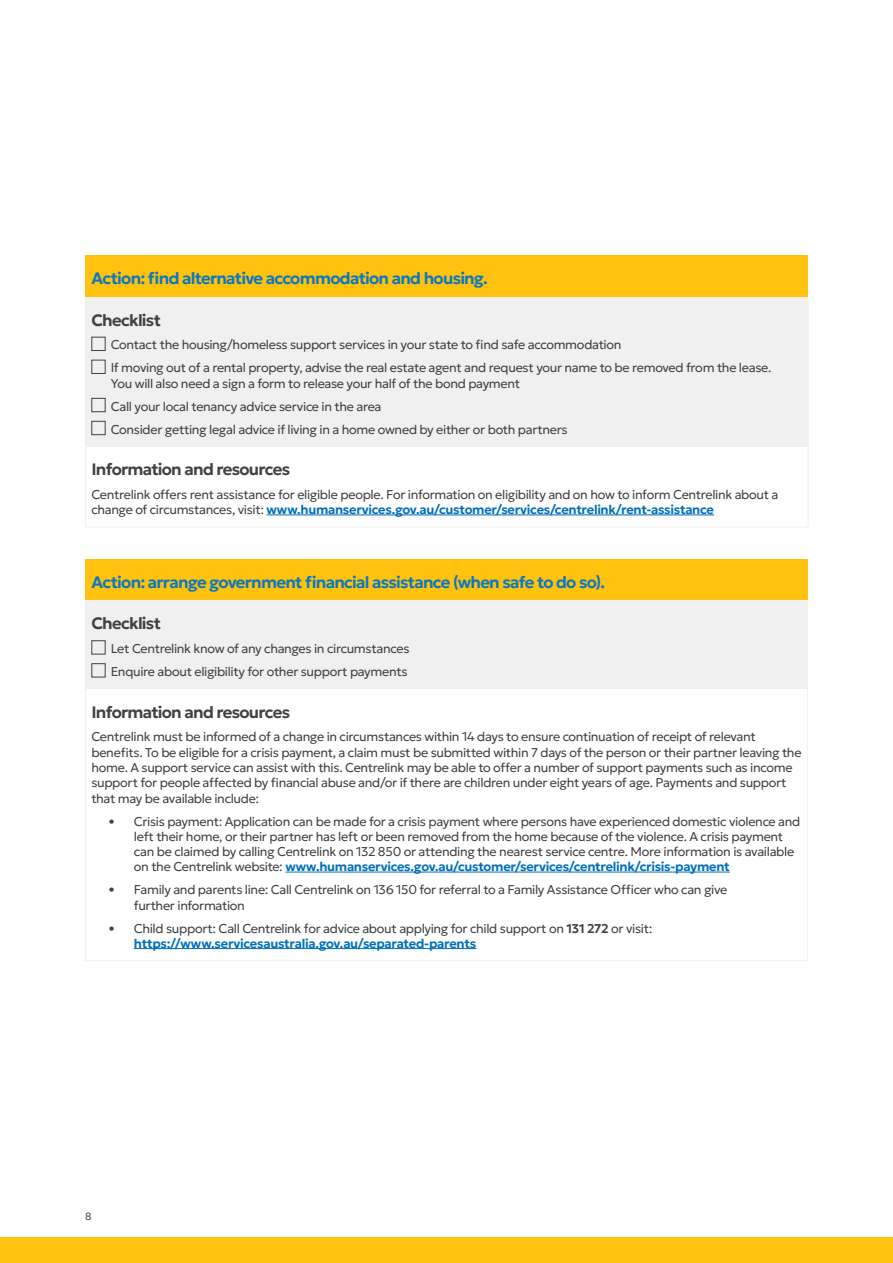
<style>
.page{position:relative;width:893px;height:1263px;background:#fff}
.page>*{position:absolute;margin:0;border:0;box-sizing:border-box;transform-origin:0 0}
.t1{font:600 16.5px "Geologica";letter-spacing:-.045em;color:#0d78be}
.t2{font:600 16.5px "Geologica";letter-spacing:-.045em;color:#414042}
.t3{font:300 12.75px/15.3px "Geologica";letter-spacing:-.025em;color:#414042}
.t4{font:300 10.5px "Geologica";color:#414042}
.s1{font-weight:600;color:#006fb9}
.s2{font-weight:600}
</style>
<div class="page">
<div style="left:0;top:1237px;width:893px;height:26px;background:#ffc20e"></div>
<div style="left:85px;top:255px;width:723px;height:42px;background:#ffc20e"></div>
<div style="left:85px;top:297px;width:723px;height:149px;background:#f0f0f0"></div>
<hr style="left:808px;top:297px;width:1px;height:149px;background:#f0f0f0">
<hr style="left:85px;top:446px;width:1px;height:81px;background:#f0f0f0">
<hr style="left:808px;top:446px;width:1px;height:81px;background:#f0f0f0">
<hr style="left:85px;top:527px;width:723px;height:1px;background:#f0f0f0">
<hr style="left:86px;top:446px;width:722px;height:1px;background:#f0f0f0">
<div style="left:91px;top:337px;width:15px;height:14px;border:1px solid #414042"></div>
<div style="left:91px;top:360px;width:15px;height:14px;border:1px solid #414042"></div>
<div style="left:91px;top:398px;width:15px;height:14px;border:1px solid #414042"></div>
<div style="left:91px;top:421px;width:15px;height:14px;border:1px solid #414042"></div>
<hr style="left:267px;top:515px;width:447px;height:1px;background:#006fb9">
<div style="left:85px;top:559px;width:722px;height:41px;background:#ffc20e"></div>
<div style="left:85px;top:600px;width:722px;height:89px;background:#f0f0f0"></div>
<hr style="left:807px;top:600px;width:1px;height:89px;background:#f0f0f0">
<hr style="left:85px;top:689px;width:1px;height:271px;background:#f0f0f0">
<hr style="left:807px;top:689px;width:1px;height:271px;background:#f0f0f0">
<hr style="left:85px;top:960px;width:723px;height:1px;background:#f0f0f0">
<div style="left:91px;top:640px;width:15px;height:14px;border:1px solid #414042"></div>
<div style="left:91px;top:663px;width:15px;height:14px;border:1px solid #414042"></div>
<hr style="left:285px;top:872px;width:445px;height:1px;background:#006fb9">
<hr style="left:134px;top:948px;width:342px;height:1px;background:#006fb9">
<p class="t1" style="left:91px;top:264px;width:398px">Action: find alternative accommodation and housing.</p>
<p class="t2" style="left:91px;top:305px;width:71px">Checklist</p>
<p class="t3" style="left:111px;top:332px;width:662px;line-height:23px">Contact the housing/homeless support services in your state to find safe accommodation<br>If moving out of a rental property, advise the real estate agent and request your name to be removed from the lease.</p>
<p class="t3" style="left:111px;top:371px;width:458px;line-height:23px">You will also need a sign a form to release your half of the bond payment<br>Call your local tenancy advice service in the area<br>Consider getting legal advice if living in a home owned by either or both partners</p>
<p class="t2" style="left:91px;top:455px;width:200px">Information and resources</p>
<p class="t3" style="left:91px;top:486px;width:689px">Centrelink offers rent assistance for eligible people. For information on eligibility and on how to inform Centrelink about a change of circumstances, visit: <span class="s1">www.humanservices.gov.au/customer/services/centrelink/rent-assistance</span></p>
<p class="t1" style="left:91px;top:567px;width:515px">Action: arrange government financial assistance (when safe to do so).</p>
<p class="t2" style="left:91px;top:609px;width:71px">Checklist</p>
<p class="t3" style="left:111px;top:636px;width:300px;line-height:23px">Let Centrelink know of any changes in circumstances<br>Enquire about eligibility for other support payments</p>
<p class="t2" style="left:91px;top:697px;width:200px">Information and resources</p>
<p class="t3" style="left:91px;top:728px;width:712px">Centrelink must be informed of a change in circumstances within 14 days to ensure continuation of receipt of relevant benefits. To be eligible for a crisis payment, a claim must be submitted within 7 days of the person or their partner leaving the home. A support service can assist with this. Centrelink may be able to offer a number of support payments such as income support for people affected by financial abuse and/or if there are children under eight years of age. Payments and support that may be available include:</p>
<p class="t3" style="left:134px;top:812px;width:668px;text-indent:-26px">• Crisis payment: Application can be made for a crisis payment where persons have experienced domestic violence and left their home, or their partner has left or been removed from the home because of the violence. A crisis payment can be claimed by calling Centrelink on 132 850 or attending the nearest service centre. More information is available on the Centrelink website: <span class="s1">www.humanservices.gov.au/customer/services/centrelink/crisis-payment</span></p>
<p class="t3" style="left:134px;top:881px;width:595px;text-indent:-26px">• Family and parents line: Call Centrelink on 136 150 for referral to a Family Assistance Officer who can give further information</p>
<p class="t3" style="left:134px;top:919px;width:520px;text-indent:-26px">• Child support: Call Centrelink for advice about applying for child support on <span class="s2">131 272</span> or visit: <span class="s1">https://www.servicesaustralia.gov.au/separated-parents</span></p>
<p class="t4" style="left:85px;top:1208px;width:8px">8</p>
</div>
